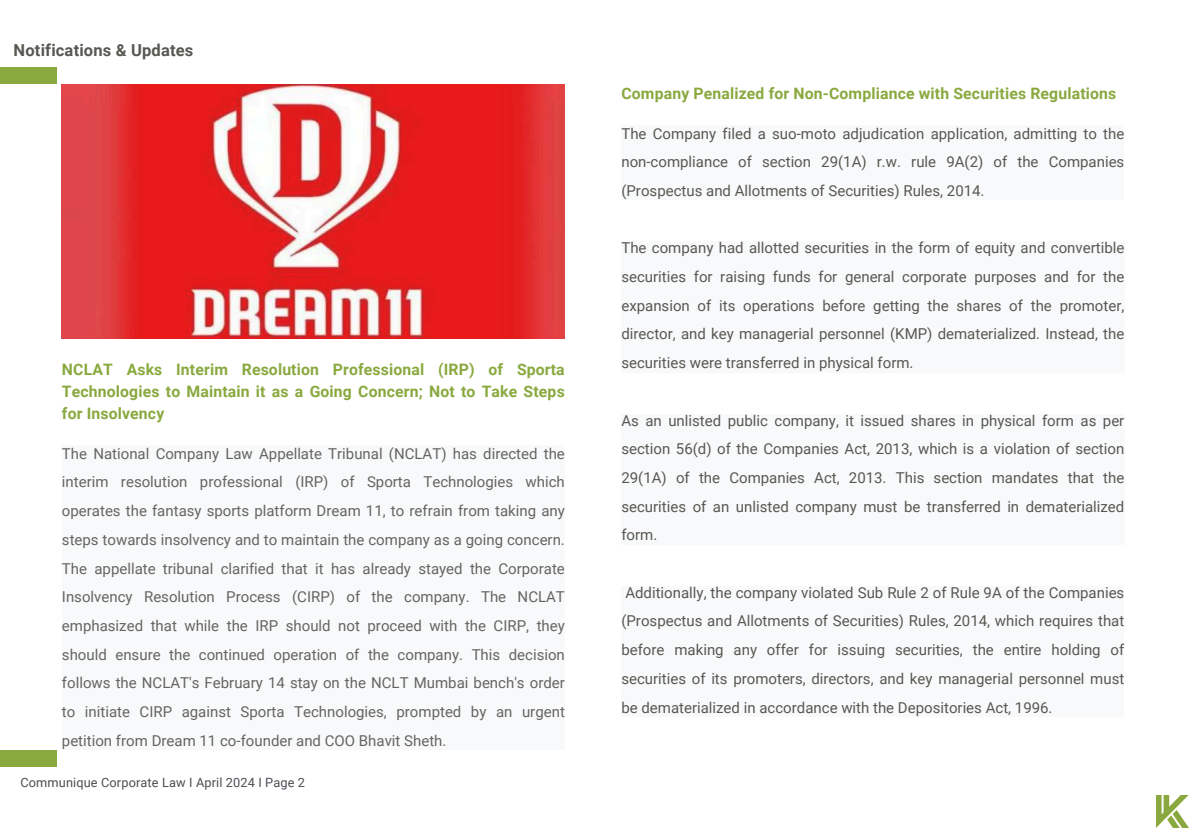
<style>
.page{position:relative;width:1194px;height:833px;background:#fff}
.page>*{position:absolute;margin:0;border:0;box-sizing:border-box;transform-origin:0 0}
.t1{font:700 16.5px "Roboto";letter-spacing:.01em;color:#585852}
.t2{font:700 15.75px/21.9px "Roboto";letter-spacing:.01em;color:#89a93f;text-align:justify}
.t3{font:15px/28.7px "Roboto";color:#585852;text-align:justify}
.t4{font:12.75px "Roboto";letter-spacing:.01em;color:#4b4e53}
</style>
<div class="page">
<img style="left:1156px;top:795px;width:32px;height:32px">
<img style="left:62px;top:84px;width:502px;height:254px">
<div style="left:0;top:67px;width:57px;height:17px;background:#89a93f"></div>
<div style="left:0;top:749px;width:57px;height:17px;background:#89a93f"></div>
<div style="left:62px;top:445px;width:502px;height:304px;background:#f8f9fa"></div>
<div style="left:621px;top:125px;width:502px;height:74px;background:#f8f9fa"></div>
<div style="left:621px;top:241px;width:502px;height:131px;background:#f8f9fa"></div>
<div style="left:621px;top:414px;width:502px;height:130px;background:#f8f9fa"></div>
<div style="left:621px;top:585px;width:502px;height:131px;background:#f8f9fa"></div>
<p class="t1" style="left:14px;top:41px;width:181px">Notifications &amp; Updates</p>
<p class="t2" style="left:62px;top:359px;width:504px">NCLAT Asks Interim Resolution Professional (IRP) of Sporta Technologies to Maintain it as a Going Concern; Not to Take Steps for Insolvency</p>
<p class="t3" style="left:62px;top:439px;width:504px">The National Company Law Appellate Tribunal (NCLAT) has directed the interim resolution professional (IRP) of Sporta Technologies which operates the fantasy sports platform Dream 11, to refrain from taking any steps towards insolvency and to maintain the company as a going concern.<br>The appellate tribunal clarified that it has already stayed the Corporate Insolvency Resolution Process (CIRP) of the company. The NCLAT emphasized that while the IRP should not proceed with the CIRP, they should ensure the continued operation of the company. This decision follows the NCLAT's February 14 stay on the NCLT Mumbai bench's order to initiate CIRP against Sporta Technologies, prompted by an urgent petition from Dream 11 co-founder and COO Bhavit Sheth.</p>
<p class="t4" style="left:20px;top:774px;width:286px">Communique Corporate Law I April 2024 I Page 2</p>
<p class="t2" style="left:621px;top:83px;width:496px">Company Penalized for Non-Compliance with Securities Regulations</p>
<p class="t3" style="left:621px;top:119px;width:504px">The Company filed a suo-moto adjudication application, admitting to the non-compliance of section 29(1A) r.w. rule 9A(2) of the Companies (Prospectus and Allotments of Securities) Rules, 2014.</p>
<p class="t3" style="left:621px;top:234px;width:504px">The company had allotted securities in the form of equity and convertible securities for raising funds for general corporate purposes and for the expansion of its operations before getting the shares of the promoter, director, and key managerial personnel (KMP) dematerialized. Instead, the securities were transferred in physical form.</p>
<p class="t3" style="left:621px;top:406px;width:504px">As an unlisted public company, it issued shares in physical form as per section 56(d) of the Companies Act, 2013, which is a violation of section 29(1A) of the Companies Act, 2013. This section mandates that the securities of an unlisted company must be transferred in dematerialized form.</p>
<p class="t3" style="left:621px;top:578px;width:504px">Additionally, the company violated Sub Rule 2 of Rule 9A of the Companies (Prospectus and Allotments of Securities) Rules, 2014, which requires that before making any offer for issuing securities, the entire holding of securities of its promoters, directors, and key managerial personnel must be dematerialized in accordance with the Depositories Act, 1996.</p>
</div>
